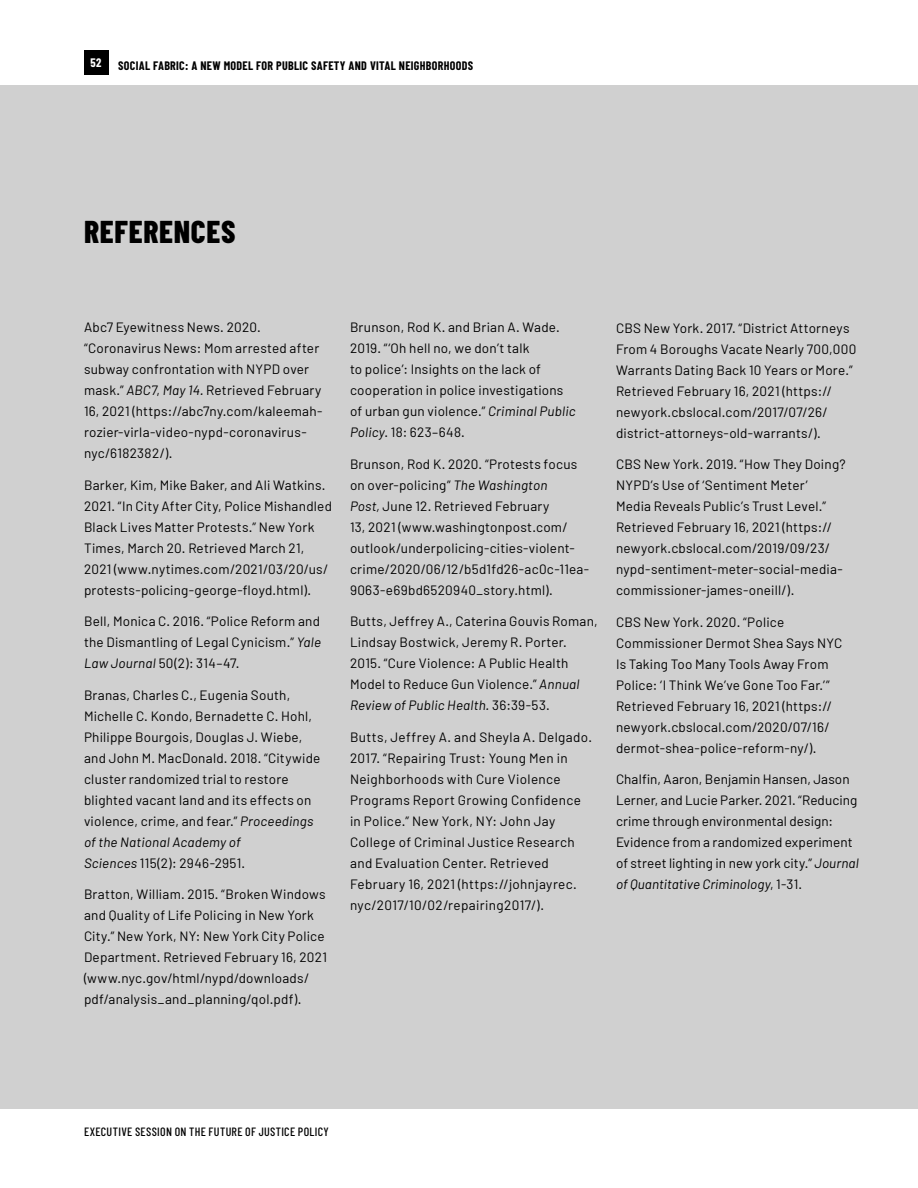
<style>
.page{position:relative;width:918px;height:1188px;background:#fff}
.page>*{position:absolute;margin:0;border:0;box-sizing:border-box;transform-origin:0 0}
.t1{font:800 31.5px "Barlow Condensed";letter-spacing:.02em;color:#000}
.t2{font:13.5px/21px "Barlow";letter-spacing:.015em;color:#000}
.t3{font:700 12px "Barlow Condensed";letter-spacing:.025em;color:#000}
.t4{font:500 12px "Barlow Condensed";letter-spacing:.03em;color:#000}
.t5{font:700 12px "Barlow Condensed";color:#fff}
.s1{font-style:italic}
</style>
<div class="page">
<div style="left:0;top:85px;width:918px;height:1024px;background:#d0d0d0"></div>
<div style="left:84px;top:51px;width:24px;height:24px;background:#000"></div>
<p class="t5" style="left:91px;top:56px;width:12px">52</p>
<p class="t3" style="left:118px;top:58px;width:356px">SOCIAL FABRIC: A NEW MODEL FOR PUBLIC SAFETY AND VITAL NEIGHBORHOODS</p>
<h1 class="t1" style="left:84px;top:212px;width:153px">REFERENCES</h1>
<p class="t2" style="left:84px;top:317px;width:240px">Abc7 Eyewitness News. 2020. “Coronavirus News: Mom arrested after subway confrontation with NYPD over mask.” <span class="s1">ABC7</span>, <span class="s1">May 14.</span> Retrieved February 16, 2021 (https://abc7ny.com/kaleemah&shy;rozier-virla-video-nypd-coronavirus&shy;nyc/6182382/).</p>
<p class="t2" style="left:84px;top:474px;width:250px">Barker, Kim, Mike Baker, and Ali Watkins.<br>2021. “In City After City, Police Mishandled Black Lives Matter Protests.” New York Times, March 20. Retrieved March 21, 2021 (www.nytimes.com/2021/03/20/us/ protests-policing-george-floyd.html).</p>
<p class="t2" style="left:84px;top:611px;width:239px;text-align:justify">Bell, Monica C. 2016. “Police Reform and the Dismantling of Legal Cynicism.” <span class="s1">Yale Law Journal</span> 50(2): 314–47.</p>
<p class="t2" style="left:84px;top:684px;width:238px">Branas, Charles C., Eugenia South, Michelle C. Kondo, Bernadette C. Hohl, Philippe Bourgois, Douglas J. Wiebe, and John M. MacDonald. 2018. “Citywide cluster randomized trial to restore blighted vacant land and its effects on violence, crime, and fear.” <span class="s1">Proceedings of the National Academy of<br>Sciences</span> 115(2): 2946-2951.</p>
<p class="t2" style="left:84px;top:884px;width:245px">Bratton, William. 2015. “Broken Windows and Quality of Life Policing in New York City.” New York, NY: New York City Police Department. Retrieved February 16, 2021 (www.nyc.gov/html/nypd/downloads/ pdf/analysis_and_planning/qol.pdf).</p>
<p class="t2" style="left:350px;top:317px;width:227px">Brunson, Rod K. and Brian A. Wade.<br>2019. “‘Oh hell no, we don’t talk<br>to police’: Insights on the lack of cooperation in police investigations of urban gun violence.” <span class="s1">Criminal Public Policy</span>. 18: 623–648.</p>
<p class="t2" style="left:350px;top:453px;width:241px">Brunson, Rod K. 2020. “Protests focus on over-policing” <span class="s1">The Washington<br>Post,</span> June 12. Retrieved February<br>13, 2021 (www.washingtonpost.com/ outlook/underpolicing-cities-violent&shy;crime/2020/06/12/b5d1fd26-ac0c-11ea-9063-e69bd6520940_story.html).</p>
<p class="t2" style="left:350px;top:611px;width:249px">Butts, Jeffrey A., Caterina Gouvis Roman, Lindsay Bostwick, Jeremy R. Porter.<br>2015. “Cure Violence: A Public Health Model to Reduce Gun Violence.” <span class="s1">Annual Review of Public Health.</span> 36:39-53.</p>
<p class="t2" style="left:350px;top:726px;width:244px">Butts, Jeffrey A. and Sheyla A. Delgado.<br>2017. “Repairing Trust: Young Men in Neighborhoods with Cure Violence Programs Report Growing Confidence in Police.” New York, NY: John Jay College of Criminal Justice Research and Evaluation Center. Retrieved February 16, 2021 (https://johnjayrec. nyc/2017/10/02/repairing2017/).</p>
<p class="t2" style="left:616px;top:317px;width:242px">CBS New York. 2017. “District Attorneys From 4 Boroughs Vacate Nearly 700,000<br>Warrants Dating Back 10 Years or More.” Retrieved February 16, 2021 (https:// newyork.cbslocal.com/2017/07/26/ district-attorneys-old-warrants/).</p>
<p class="t2" style="left:616px;top:453px;width:231px">CBS New York. 2019. “How They Doing?<br>NYPD’s Use of ‘Sentiment Meter’ Media Reveals Public’s Trust Level.” Retrieved February 16, 2021 (https:// newyork.cbslocal.com/2019/09/23/ nypd-sentiment-meter-social-media&shy;commissioner-james-oneill/).</p>
<p class="t2" style="left:616px;top:611px;width:228px">CBS New York. 2020. “Police Commissioner Dermot Shea Says NYC Is Taking Too Many Tools Away From Police: ‘I Think We’ve Gone Too Far.’” Retrieved February 16, 2021 (https:// newyork.cbslocal.com/2020/07/16/ dermot-shea-police-reform-ny/).</p>
<p class="t2" style="left:616px;top:768px;width:244px">Chalfin, Aaron, Benjamin Hansen, Jason Lerner, and Lucie Parker. 2021. “Reducing crime through environmental design:<br>Evidence from a randomized experiment of street lighting in new york city.” <span class="s1">Journal of Quantitative Criminology</span>, 1-31.</p>
<p class="t4" style="left:84px;top:1124px;width:246px">EXECUTIVE SESSION ON THE FUTURE OF JUSTICE POLICY</p>
</div>
